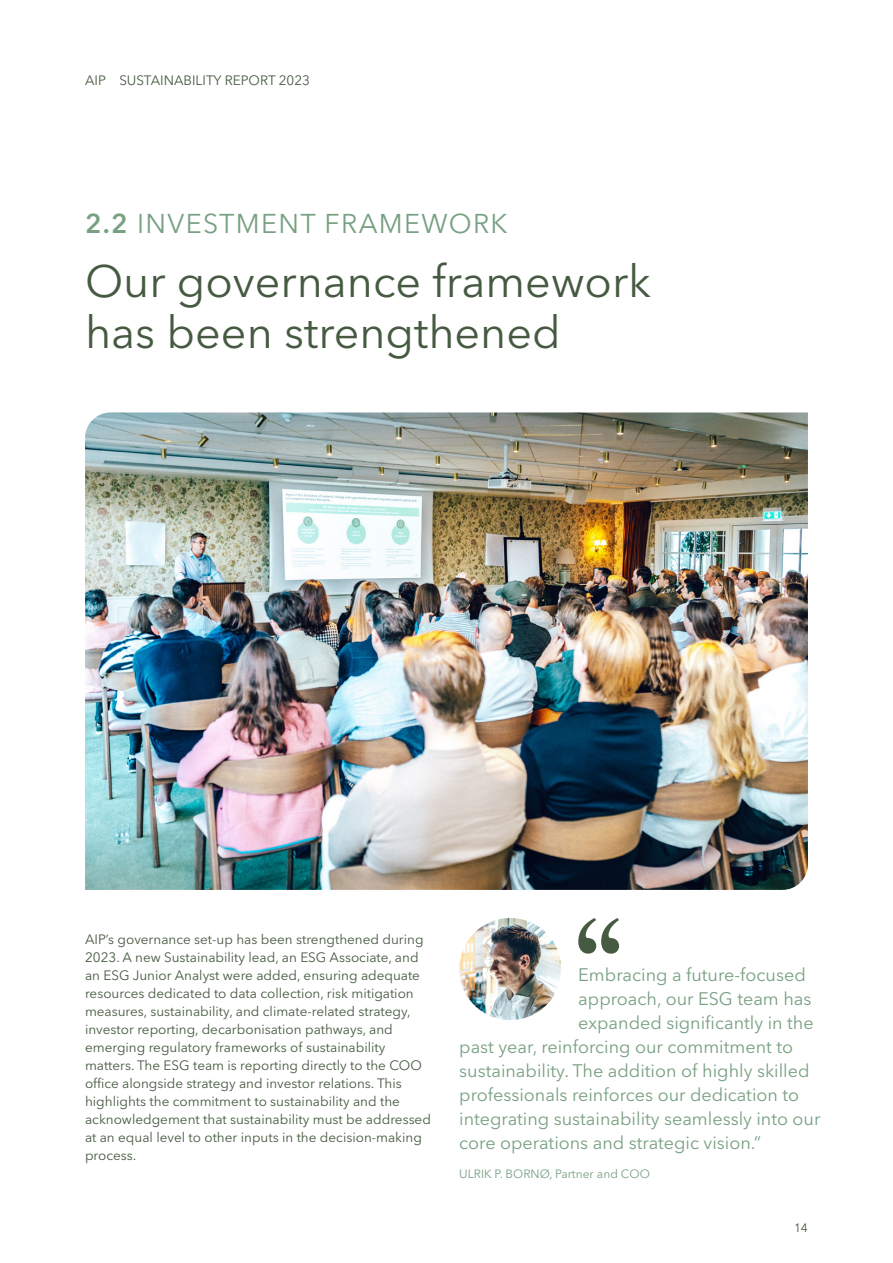
<style>
.page{position:relative;width:893px;height:1263px;background:#fff}
.page>*{position:absolute;margin:0;border:0;box-sizing:border-box;transform-origin:0 0}
.Rubrik_30pt{font:45px/51px "Avenir Next LT Pro";color:#465a41}
.Manchet{font:27px "Avenir Next LT Pro";letter-spacing:.05em;color:#78a082}
.Body_text{font:18px "Avenir Next LT Pro";color:#78a082}
.Body_text-2{font:13.5px/18px "Avenir Next LT Pro";color:#465a41}
.Box_text_2{font:12px "Avenir Next LT Pro";color:#78a082}
.t1{font:12px "Avenir Next LT Pro";color:#465a41}
.s1{font-weight:600}
</style>
<div class="page">
<svg style="left:578px;top:918px;width:41px;height:36px"></svg>
<img style="left:85px;top:412px;width:723px;height:478px">
<img style="left:459px;top:918px;width:102px;height:102px;border-radius:51px">
<p class="Body_text-2" style="left:85px;top:71px;width:227px">AIP SUSTAINABILITY REPORT 2023</p>
<p class="Manchet" style="left:85px;top:207px;width:424px"><span class="s1">2.2</span> INVESTMENT FRAMEWORK</p>
<p class="Rubrik_30pt" style="left:85px;top:256px;width:568px">Our governance framework has been strengthened</p>
<p class="Body_text-2" style="left:85px;top:930px;width:347px">AIP’s governance set-up has been strengthened during 2023. A new Sustainability lead, an ESG Associate, and an ESG Junior Analyst were added, ensuring adequate resources dedicated to data collection, risk mitigation measures, sustainability, and climate-related strategy, investor reporting, decarbonisation pathways, and emerging regulatory frameworks of sustainability matters. The ESG team is reporting directly to the COO office alongside strategy and investor relations. This highlights the commitment to sustainability and the acknowledgement that sustainability must be addressed at an equal level to other inputs in the decision-making process.</p>
<p class="Body_text" style="left:578px;top:964px;width:229px">Embracing a future-focused</p>
<p class="Body_text" style="left:578px;top:988px;width:235px">approach, our ESG team has</p>
<p class="Body_text" style="left:578px;top:1012px;width:237px">expanded significantly in the</p>
<p class="Body_text" style="left:459px;top:1036px;width:335px">past year, reinforcing our commitment to</p>
<p class="Body_text" style="left:459px;top:1060px;width:352px">sustainability. The addition of highly skilled</p>
<p class="Body_text" style="left:459px;top:1084px;width:341px">professionals reinforces our dedication to</p>
<p class="Body_text" style="left:459px;top:1108px;width:363px">integrating sustainability seamlessly into our</p>
<p class="Body_text" style="left:459px;top:1132px;width:303px">core operations and strategic vision.”</p>
<p class="Box_text_2" style="left:459px;top:1166px;width:192px">ULRIK P. BORNØ, Partner and COO</p>
<p class="t1" style="left:794px;top:1220px;width:15px">14</p>
</div>
